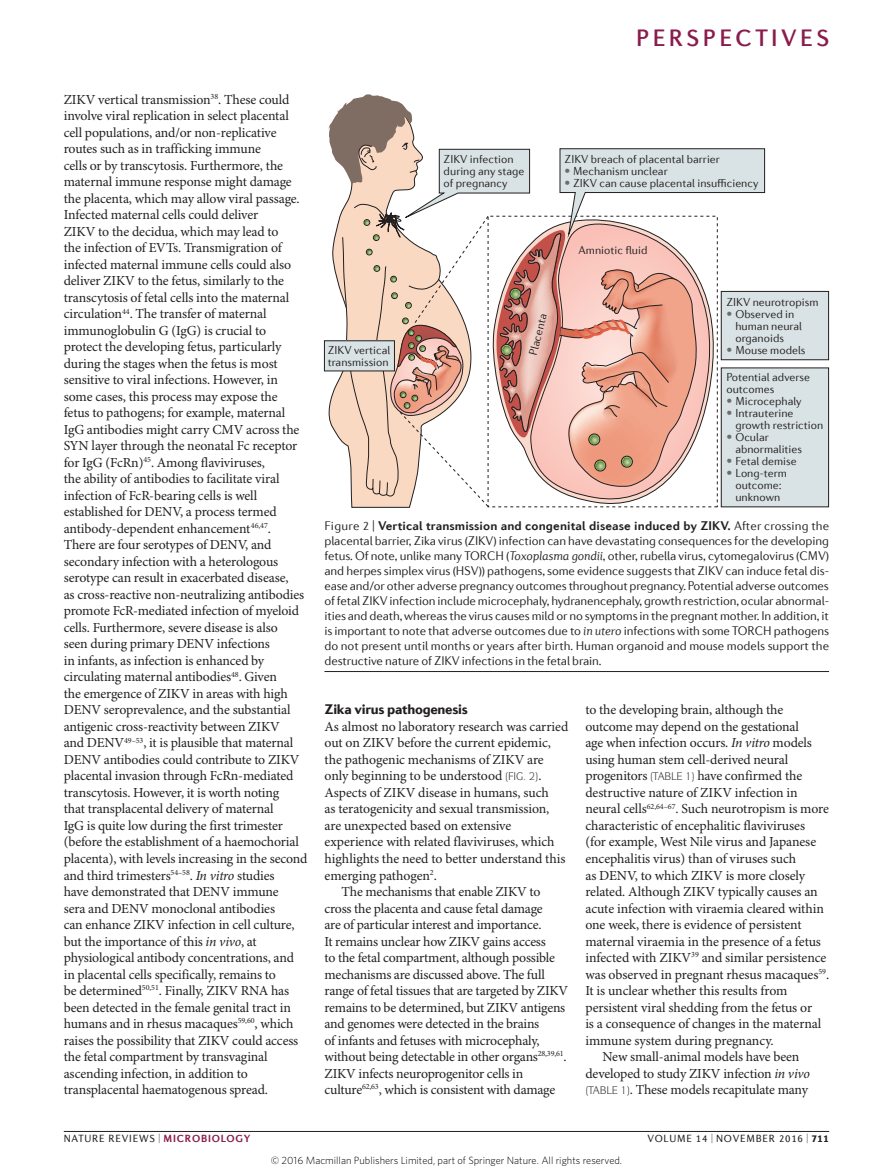
<style>
.page{position:relative;width:893px;height:1174px;background:#fff}
.page>*{position:absolute;margin:0;border:0;box-sizing:border-box;transform-origin:0 0}
.t1{font:500 24px "Diverda Sans Com";letter-spacing:.14em;color:#891c4d}
.Subhead_1{font:900 14.1px "Diverda Sans Com";letter-spacing:-.02em;color:#231f20}
.Body_first{font:13.8px/16.5px "Minion Pro";letter-spacing:-.01em;color:#231f20}
.Body_text{font:13.8px/16.5px "Minion Pro";letter-spacing:-.01em;color:#231f20}
.Figure_caption{font:300 12.75px/15px "Diverda Sans Com";letter-spacing:-.01em;color:#231f20;text-align:justify}
.t2{font:300 11.7px/12px "Diverda Sans Com";color:#231f20}
.t3{font:11.7px "Diverda Sans Com Light 2";color:#231f20}
.t4{font:700 11.7px "Diverda Sans Com";color:#231f20}
.t5{font:300 10.5px "Whitney";color:#000}
.t6{font:10.5px "Diverda Sans Com";letter-spacing:.075em;color:#231f20}
.s1{font-style:italic}
.s2{color:#6c6d70}
.s3{font-weight:700}
.s4{font-family:"Diverda Sans Com Light Italic 2";font-weight:400}
.s5{font-weight:300}
.s6{color:#891c4d}
.s7{font-weight:700;color:#891c4d}
.s8{font-weight:900}
</style>
<div class="page">
<hr style="left:64px;top:1131px;width:765px;height:1px;background:#231f20">
<div style="left:324px;top:341px;width:70px;height:30px;background:#d9e2e4"></div>
<div style="left:324px;top:340px;width:71px;height:31px;border:1px solid #231f20"></div>
<svg style="left:329px;top:94px;width:500px;height:413px"></svg>
<hr style="left:324px;top:671px;width:505px;height:1px;background:#231f20">
<h1 class="t1" style="left:636px;top:24px;width:195px">PERSPECTIVES</h1>
<p class="Body_first" style="left:64px;top:92px;width:245px">ZIKV vertical transmission<sup>38</sup>. These could involve viral replication in select placental cell populations, and/or non-replicative routes such as in trafficking immune<br>cells or by transcytosis. Furthermore, the maternal immune response might damage the placenta, which may allow viral passage.<br>Infected maternal cells could deliver<br>ZIKV to the decidua, which may lead to<br>the infection of EVTs. Transmigration of infected maternal immune cells could also deliver ZIKV to the fetus, similarly to the transcytosis of fetal cells into the maternal circulation<sup>44</sup>. The transfer of maternal immunoglobulin G (IgG) is crucial to protect the developing fetus, particularly during the stages when the fetus is most sensitive to viral infections. However, in some cases, this process may expose the<br>fetus to pathogens; for example, maternal IgG antibodies might carry CMV across the SYN layer through the neonatal Fc receptor for IgG (FcRn)<sup>45</sup>. Among flaviviruses,<br>the ability of antibodies to facilitate viral infection of FcR-bearing cells is well established for DENV, a process termed antibody-dependent enhancement<sup>46,47</sup>.<br>There are four serotypes of DENV, and secondary infection with a heterologous serotype can result in exacerbated disease,<br>as cross-reactive non-neutralizing antibodies promote FcR-mediated infection of myeloid cells. Furthermore, severe disease is also<br>seen during primary DENV infections<br>in infants, as infection is enhanced by circulating maternal antibodies<sup>48</sup>. Given<br>the emergence of ZIKV in areas with high DENV seroprevalence, and the substantial antigenic cross-reactivity between ZIKV<br>and DENV<sup>49–53</sup>, it is plausible that maternal DENV antibodies could contribute to ZIKV placental invasion through FcRn-mediated transcytosis. However, it is worth noting<br>that transplacental delivery of maternal<br>IgG is quite low during the first trimester (before the establishment of a haemochorial placenta), with levels increasing in the second and third trimesters<sup>54–58</sup>. <span class="s1">In vitro</span> studies<br>have demonstrated that DENV immune<br>sera and DENV monoclonal antibodies<br>can enhance ZIKV infection in cell culture, but the importance of this <span class="s1">in vivo</span>, at physiological antibody concentrations, and in placental cells specifically, remains to<br>be determined<sup>50,51</sup>. Finally, ZIKV RNA has been detected in the female genital tract in humans and in rhesus macaques<sup>59,60</sup>, which raises the possibility that ZIKV could access the fetal compartment by transvaginal ascending infection, in addition to transplacental haematogenous spread.</p>
<p class="t2" style="left:328px;top:344px;width:64px">ZIKV vertical transmission</p>
<p class="t2" style="left:444px;top:153px;width:82px">ZIKV infection during any stage of pregnancy</p>
<p class="t2" style="left:565px;top:153px;width:157px">ZIKV breach of placental barrier</p>
<p class="t2" style="left:565px;top:165px;width:105px"><span class="s2">•</span> Mechanism unclear</p>
<p class="t3" style="left:565px;top:176px;width:195px"><span class="s2">•</span> ZIKV can cause placental insufficiency</p>
<p class="t2" style="left:527px;top:353px;width:44px;rotate:-76deg">Placenta</p>
<p class="t3" style="left:579px;top:244px;width:70px">Amniotic fluid</p>
<p class="t2" style="left:726px;top:296px;width:94px">ZIKV neurotropism</p>
<p class="t2" style="left:735px;top:308px;width:68px;text-indent:-9px"><span class="s2">•</span> Observed in human neural organoids</p>
<p class="t2" style="left:726px;top:344px;width:81px"><span class="s2">•</span> Mouse models</p>
<p class="t2" style="left:726px;top:370px;width:85px">Potential adverse outcomes</p>
<p class="t2" style="left:726px;top:394px;width:77px"><span class="s2">•</span> Microcephaly</p>
<p class="t2" style="left:735px;top:406px;width:89px;text-indent:-9px"><span class="s2">•</span> Intrauterine growth restriction</p>
<p class="t2" style="left:735px;top:430px;width:68px;text-indent:-9px"><span class="s2">•</span> Ocular abnormalities</p>
<p class="t2" style="left:726px;top:454px;width:72px"><span class="s2">•</span> Fetal demise</p>
<p class="t2" style="left:726px;top:466px;width:62px;text-align:center"><span class="s2">•</span> Long-term outcome: unknown</p>
<p class="Figure_caption" style="left:324px;top:518px;width:506px">Figure 2 | <span class="s3">Vertical transmission and congenital disease induced by ZIKV.</span> After crossing the placental barrier, Zika virus (ZIKV) infection can have devastating consequences for the developing fetus. Of note, unlike many TORCH (<span class="s1">Toxoplasma gondii</span>, other, rubella virus, cytomegalovirus (CMV) and herpes simplex virus (HSV)) pathogens, some evidence suggests that ZIKV can induce fetal dis&shy;ease and/or other adverse pregnancy outcomes throughout pregnancy. Potential adverse outcomes of fetal ZIKV infection include microcephaly, hydranencephaly, growth restriction, ocular abnormal&shy;ities and death, whereas the virus causes mild or no symptoms in the pregnant mother. In addition, it is important to note that adverse outcomes due to <span class="s4">in utero</span> infections with some TORCH pathogens do not present until months or years after birth. Human organoid and mouse models support the destructive nature of ZIKV infections in the fetal brain.</p>
<p class="t4" style="left:671px;top:525px;width:158px">Nature Reviews <span class="s5">|</span> <span class="s6">Microbiology</span></p>
<p class="Subhead_1" style="left:325px;top:701px;width:145px">Zika virus pathogenesis</p>
<p class="Body_first" style="left:325px;top:719px;width:245px">As almost no laboratory research was carried out on ZIKV before the current epidemic, the pathogenic mechanisms of ZIKV are only beginning to be understood</p>
<p class="Body_first" style="left:325px;top:768px;width:242px;text-indent:214px">.<br>Aspects of ZIKV disease in humans, such<br>as teratogenicity and sexual transmission, are unexpected based on extensive experience with related flaviviruses, which highlights the need to better understand this emerging pathogen<sup>2</sup>.</p>
<p class="Body_text" style="left:325px;top:884px;width:245px;text-indent:17px">The mechanisms that enable ZIKV to cross the placenta and cause fetal damage<br>are of particular interest and importance.<br>It remains unclear how ZIKV gains access<br>to the fetal compartment, although possible mechanisms are discussed above. The full range of fetal tissues that are targeted by ZIKV remains to be determined, but ZIKV antigens and genomes were detected in the brains<br>of infants and fetuses with microcephaly, without being detectable in other organs<sup>28,39,61</sup>.<br>ZIKV infects neuroprogenitor cells in culture<sup>62,63</sup>, which is consistent with damage</p>
<p class="Body_text" style="left:585px;top:702px;width:228px">to the developing brain, although the outcome may depend on the gestational age when infection occurs. <span class="s1">In vitro</span> models using human stem cell-derived neural progenitors</p>
<p class="Body_text" style="left:585px;top:768px;width:245px;text-indent:112px">have confirmed the destructive nature of ZIKV infection in neural cells<sup>62,64–67</sup>. Such neurotropism is more characteristic of encephalitic flaviviruses<br>(for example, West Nile virus and Japanese encephalitis virus) than of viruses such<br>as DENV, to which ZIKV is more closely related. Although ZIKV typically causes an acute infection with viraemia cleared within one week, there is evidence of persistent maternal viraemia in the presence of a fetus infected with ZIKV<sup>39</sup> and similar persistence was observed in pregnant rhesus macaques<sup>59</sup>.<br>It is unclear whether this results from persistent viral shedding from the fetus or<br>is a consequence of changes in the maternal immune system during pregnancy.</p>
<p class="Body_text" style="left:602px;top:1049px;width:199px">New small-animal models have been</p>
<p class="Body_text" style="left:585px;top:1065px;width:226px">developed to study ZIKV infection <span class="s1">in vivo</span></p>
<p class="Body_text" style="left:630px;top:1082px;width:180px">. These models recapitulate many</p>
<p class="t6" style="left:64px;top:1132px;width:188px">NATURE REVIEWS | <span class="s7">MICROBIOLOGY</span></p>
<p class="t6" style="left:647px;top:1132px;width:183px">VOLUME 14 | NOVEMBER 2016 | <span class="s8">711</span></p>
<p class="t5" style="left:271px;top:1153px;width:353px">© 2016 Macmillan Publishers Limited, part of Springer Nature. All rights reserved.</p>
</div>
